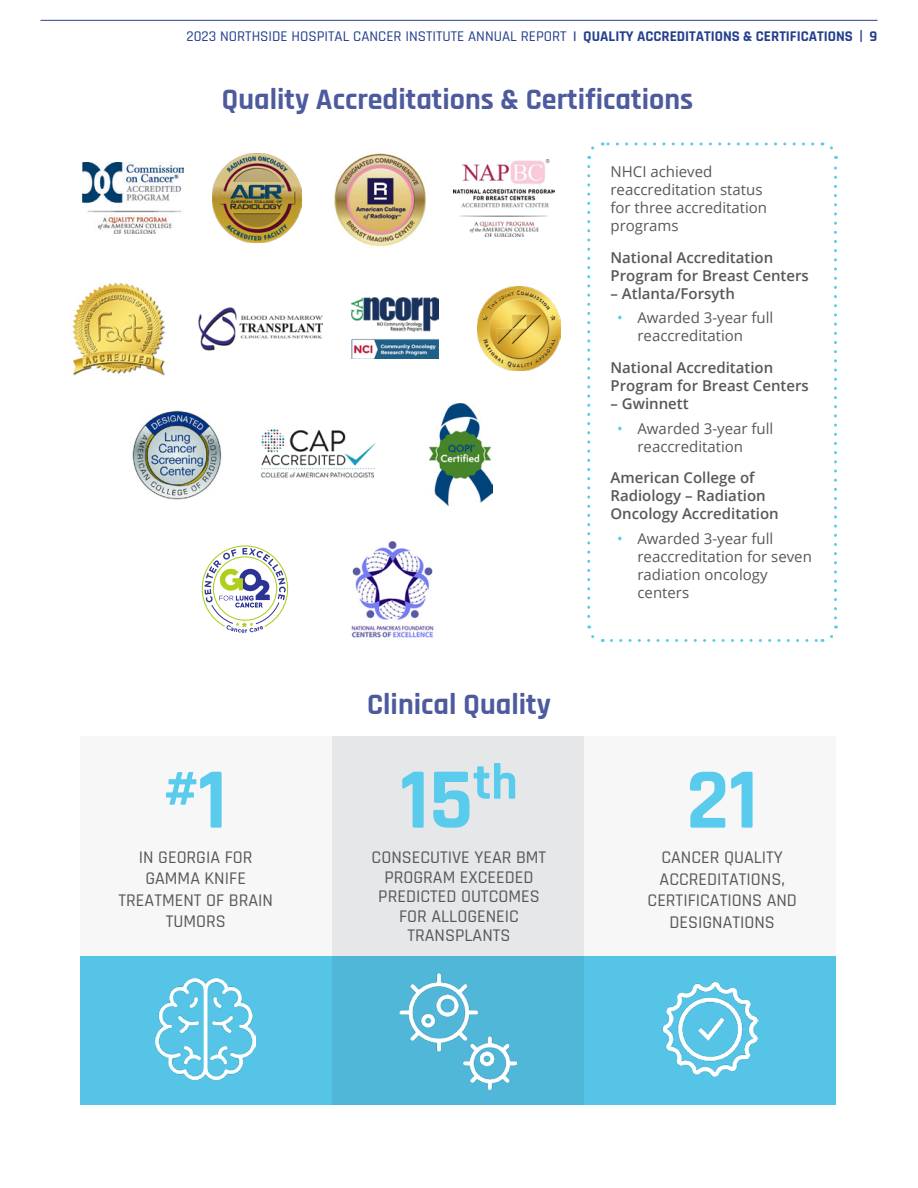
<style>
.page{position:relative;width:918px;height:1188px;background:#fff}
.page>*{position:absolute;margin:0;border:0;box-sizing:border-box;transform-origin:0 0}
.infograph_big_text{font:700 87px "Rajdhani";color:#59cbed}
.infograph_big_text-2{font:700 50.7px "Rajdhani";color:#59cbed}
.HEADER_3{font:700 30px "Rajdhani";color:#4d5a9e}
.infograph_text{font:500 18px/21.6px "Rajdhani";color:#57585a;text-align:center}
.t1{font:15px/18px "Open Sans";color:#57585a}
.t2{font:600 15px/18px "Open Sans";color:#57585a}
.t3{font:500 15px "Rajdhani";color:#253f8e}
.s1{font-weight:700}
.s2{font-weight:700;font-size:18.75px}
.s3{color:#59cbed}
.s4{font-size:87px}
</style>
<div class="page">
<div style="left:80px;top:736px;width:252px;height:369px;background:#f7f7f8"></div>
<div style="left:584px;top:736px;width:252px;height:369px;background:#f7f7f8"></div>
<div style="left:332px;top:736px;width:252px;height:369px;background:#e6e7e9"></div>
<svg style="left:587px;top:166px;width:16px;height:476px"></svg>
<svg style="left:611px;top:625px;width:227px;height:17px"></svg>
<svg style="left:822px;top:142px;width:15px;height:476px"></svg>
<svg style="left:587px;top:142px;width:226px;height:17px"></svg>
<img style="left:82px;top:163px;width:102px;height:70px">
<img style="left:334px;top:153px;width:92px;height:93px">
<img style="left:454px;top:159px;width:101px;height:78px">
<img style="left:212px;top:153px;width:89px;height:90px">
<img style="left:478px;top:287px;width:83px;height:83px">
<img style="left:198px;top:307px;width:124px;height:43px">
<img style="left:72px;top:282px;width:93px;height:94px">
<img style="left:352px;top:298px;width:87px;height:61px">
<svg style="left:201px;top:545px;width:88px;height:88px"></svg>
<img style="left:351px;top:541px;width:83px;height:99px">
<img style="left:132px;top:409px;width:90px;height:91px">
<img style="left:260px;top:429px;width:116px;height:49px">
<img style="left:430px;top:404px;width:62px;height:101px">
<div style="left:80px;top:956px;width:252px;height:149px;background:#56c4e6"></div>
<div style="left:584px;top:956px;width:252px;height:149px;background:#56c4e6"></div>
<div style="left:332px;top:956px;width:252px;height:149px;background:#50b7d8"></div>
<img style="left:156px;top:979px;width:100px;height:101px">
<img style="left:662px;top:981px;width:96px;height:96px">
<img style="left:400px;top:973px;width:116px;height:116px">
<hr style="left:40px;top:20px;width:838px;height:1px;background:#253f8e">
<p class="t3" style="left:187px;top:27px;width:692px">2023 NORTHSIDE HOSPITAL CANCER INSTITUTE ANNUAL REPORT <span class="s1">| QUALITY ACCREDITATIONS &amp; CERTIFICATIONS</span> <span class="s2">|</span> <span class="s1">9</span></p>
<p class="HEADER_3" style="left:222px;top:81px;width:473px">Quality Accreditations &amp; Certifications</p>
<p class="HEADER_3" style="left:367px;top:686px;width:185px">Clinical Quality</p>
<p class="t1" style="left:610px;top:162px;width:158px">NHCI achieved reaccreditation status for three accreditation programs</p>
<p class="t2" style="left:610px;top:248px;width:200px">National Accreditation<br>Program for Breast Centers</p>
<p class="t2" style="left:610px;top:284px;width:126px">– Atlanta/Forsyth</p>
<p class="t1" style="left:638px;top:309px;width:137px;text-indent:-20px"><span class="s3">•</span> Awarded 3-year full reaccreditation</p>
<p class="t2" style="left:610px;top:358px;width:200px">National Accreditation<br>Program for Breast Centers</p>
<p class="t2" style="left:610px;top:394px;width:80px">– Gwinnett</p>
<p class="t1" style="left:638px;top:419px;width:137px;text-indent:-20px"><span class="s3">•</span> Awarded 3-year full reaccreditation</p>
<p class="t2" style="left:610px;top:468px;width:170px">American College of<br>Radiology – Radiation<br>Oncology Accreditation</p>
<p class="t1" style="left:638px;top:529px;width:176px;text-indent:-20px"><span class="s3">•</span> Awarded 3-year full reaccreditation for seven radiation oncology centers</p>
<p class="infograph_big_text-2" style="left:164px;top:758px;width:64px">#<span class="s4">1</span></p>
<p class="infograph_big_text" style="left:400px;top:747px;width:119px">15<sup>th</sup></p>
<p class="infograph_big_text" style="left:686px;top:747px;width:73px">21</p>
<p class="infograph_text" style="left:119px;top:847px;width:156px">IN GEORGIA FOR<br>GAMMA KNIFE<br>TREATMENT OF BRAIN<br>TUMORS</p>
<p class="infograph_text" style="left:648px;top:847px;width:151px">CANCER QUALITY<br>ACCREDITATIONS,<br>CERTIFICATIONS AND<br>DESIGNATIONS</p>
<p class="infograph_text" style="left:372px;top:848px;width:176px;line-height:19.5px">CONSECUTIVE YEAR BMT<br>PROGRAM EXCEEDED<br>PREDICTED OUTCOMES<br>FOR ALLOGENEIC<br>TRANSPLANTS</p>
</div>
